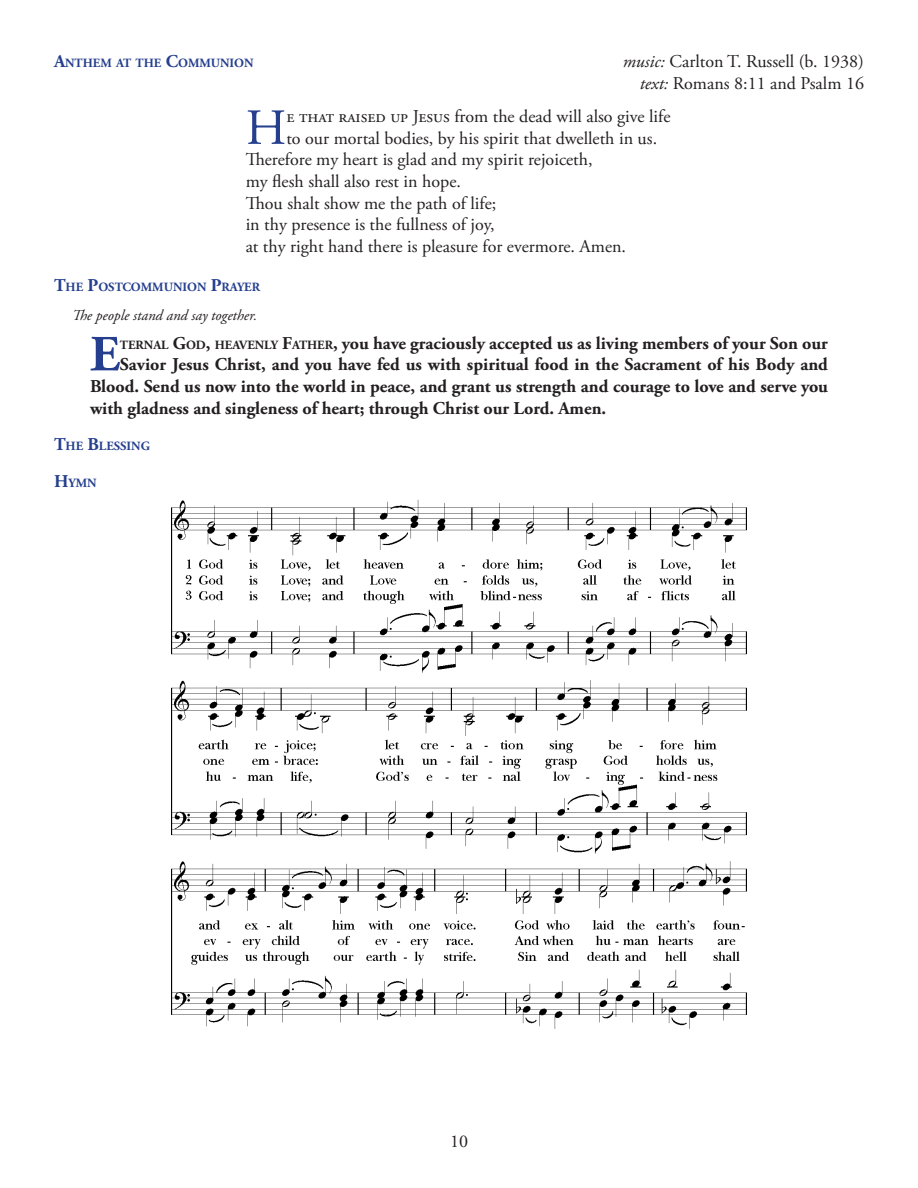
<style>
.page{position:relative;width:918px;height:1188px;background:#fff}
.page>*{position:absolute;margin:0;border:0;box-sizing:border-box;transform-origin:0 0}
.t1{font:700 50.55px "Adobe Garamond Pro";color:#253f8e}
.t2{font:50.55px "Adobe Garamond Pro";color:#253f8e}
.t3{font:18px/21.6px "Adobe Garamond Pro";color:#231f20;text-align:right}
.t4{font:700 18px "Adobe Garamond Pro";color:#231f20}
.t5{font:italic 15px "Adobe Garamond Pro";color:#231f20}
.t6{font:700 12.6px "Adobe Garamond Pro";color:#253f8e}
.s1{font-size:18px}
.s2{font-style:italic}
.s3{font-size:12.6px}
.s4{font-style:inherit}
</style>
<div class="page">
<img style="left:172px;top:499px;width:574px;height:530px">
<p class="t6" style="left:54px;top:56px;width:201px"><span class="s1">A</span>NTHEM AT THE <span class="s1">C</span>OMMUNION</p>
<p class="t3" style="left:623px;top:51px;width:243px"><span class="s2">music:</span> Carlton T. Russell (b. 1938) <span class="s2">text:</span> Romans 8:11 and Psalm 16</p>
<p class="t2" style="left:246px;top:97px;width:42px">H</p>
<p class="t3" style="left:286px;top:106px;width:386px">e that raised up Jesus from the dead will also give life</p>
<p class="t3" style="left:286px;top:128px;width:372px">to our mortal bodies, by his spirit that dwelleth in us.</p>
<p class="t3" style="left:246px;top:150px;width:348px">Therefore my heart is glad and my spirit rejoiceth,</p>
<p class="t3" style="left:246px;top:171px;width:217px">my flesh shall also rest in hope.</p>
<p class="t3" style="left:246px;top:193px;width:252px">Thou shalt show me the path of life;</p>
<p class="t3" style="left:246px;top:214px;width:250px">in thy presence is the fullness of joy,</p>
<p class="t3" style="left:246px;top:236px;width:382px">at thy right hand there is pleasure for evermore. Amen.</p>
<p class="t6" style="left:54px;top:279px;width:208px"><span class="s1">T</span>HE <span class="s1">P</span>OSTCOMMUNION <span class="s1">P</span>RAYER</p>
<p class="t5" style="left:72px;top:306px;width:187px">The people stand and say together.</p>
<p class="t1" style="left:90px;top:325px;width:31px">E</p>
<p class="t4" style="left:120px;top:333px;width:709px"><span class="s3">TERNAL</span> <span class="s4">G</span><span class="s3">OD</span><span class="s4">,</span> <span class="s3">HEAVENLY</span> <span class="s4">F</span><span class="s3">ATHER</span><span class="s4">,</span> you have graciously accepted us as living members of your Son our</p>
<p class="t4" style="left:120px;top:354px;width:709px">Savior Jesus Christ, and you have fed us with spiritual food in the Sacrament of his Body and</p>
<p class="t4" style="left:90px;top:376px;width:740px">Blood. Send us now into the world in peace, and grant us strength and courage to love and serve you</p>
<p class="t4" style="left:90px;top:397px;width:518px">with gladness and singleness of heart; through Christ our Lord. Amen.</p>
<p class="t6" style="left:54px;top:439px;width:97px"><span class="s1">T</span>HE <span class="s1">B</span>LESSING</p>
<p class="t6" style="left:54px;top:475px;width:44px"><span class="s1">H</span>YMN</p>
<p class="t3" style="left:450px;top:1131px;width:19px">10</p>
</div>
